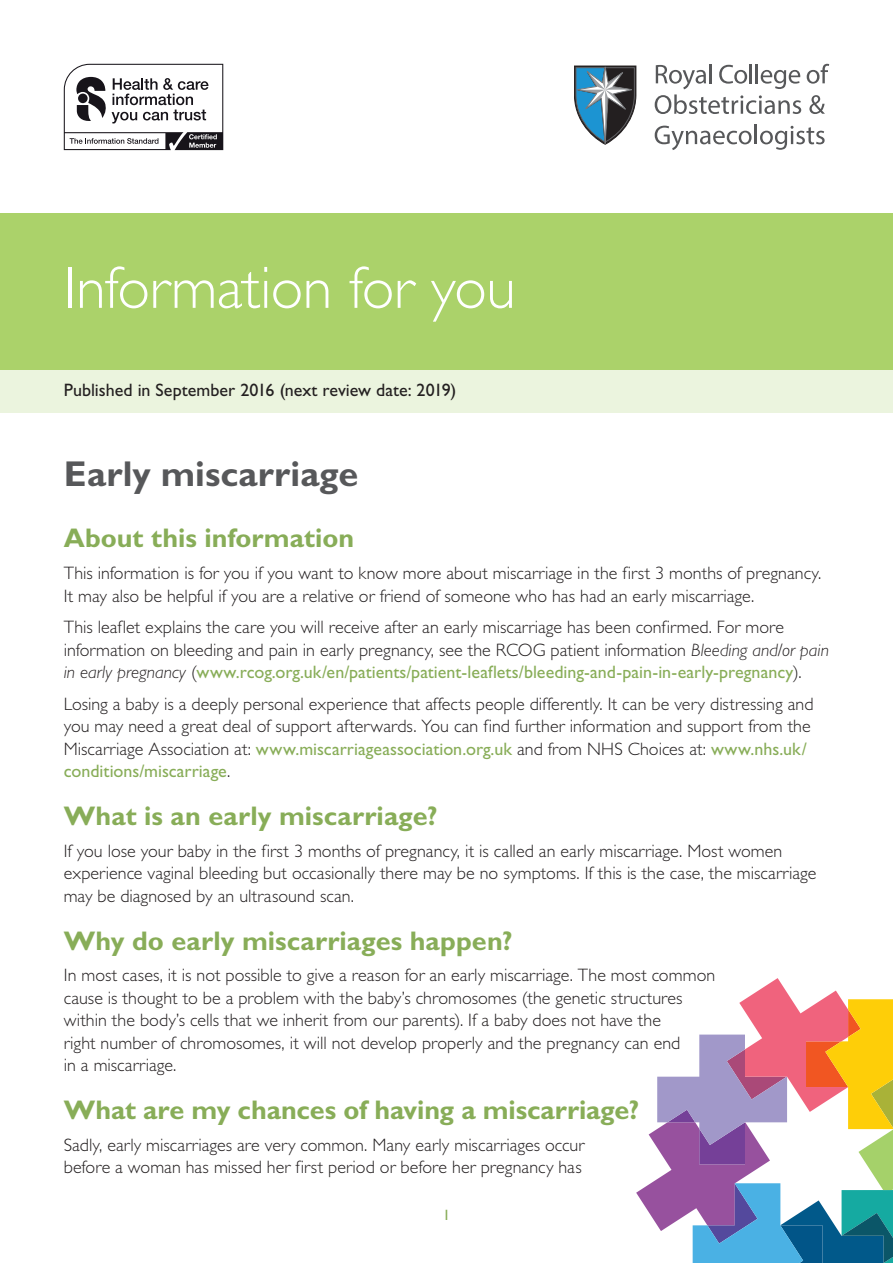
<style>
.page{position:relative;width:893px;height:1263px;background:#fff}
.page>*{position:absolute;margin:0;border:0;box-sizing:border-box;transform-origin:0 0}
.t1{font:300 60px "Gill Sans";letter-spacing:-.01em;color:#fff}
.PI_title{font:700 36px "Gill Sans";color:#57585a}
.PI_A_head{font:700 27px "Gill Sans";color:#88ad58}
.PI_body_text{font:300 18px/22.5px "Gill Sans";color:#231f20}
.PI_review_date{font:18px "Gill Sans";color:#231f20}
.PI_page_number{font:15px "Gill Sans";color:#88ad58}
.s1{font-style:italic}
.s2{font-weight:400;color:#88ad58}
</style>
<div class="page">
<svg style="left:64px;top:64px;width:159px;height:86px"></svg>
<svg style="left:807px;top:64px;width:22px;height:20px"></svg>
<svg style="left:655px;top:64px;width:146px;height:50px"></svg>
<svg style="left:809px;top:95px;width:16px;height:19px"></svg>
<svg style="left:655px;top:125px;width:170px;height:25px"></svg>
<svg style="left:574px;top:65px;width:63px;height:80px"></svg>
<div style="left:0;top:213px;width:893px;height:157px;background:#abd26a"></div>
<div style="left:0;top:370px;width:893px;height:42px;background:#ebf4de"></div>
<svg style="left:636px;top:978px;width:257px;height:285px"></svg>
<h1 class="t1" style="left:64px;top:254px;width:453px">Information for you</h1>
<p class="PI_review_date" style="left:64px;top:379px;width:394px">Published in September 2016 (next review date: 2019)</p>
<p class="PI_title" style="left:64px;top:452px;width:296px">Early miscarriage</p>
<p class="PI_A_head" style="left:64px;top:522px;width:292px">About this information</p>
<p class="PI_body_text" style="left:64px;top:562px;width:759px">This information is for you if you want to know more about miscarriage in the first 3 months of pregnancy.<br>It may also be helpful if you are a relative or friend of someone who has had an early miscarriage.</p>
<p class="PI_body_text" style="left:64px;top:616px;width:767px">This leaflet explains the care you will receive after an early miscarriage has been confirmed. For more information on bleeding and pain in early pregnancy, see the RCOG patient information <span class="s1">Bleeding and/or pain in early pregnancy</span> (<span class="s2">www.rcog.org.uk/en/patients/patient-leaflets/bleeding-and-pain-in-early-pregnancy</span>).</p>
<p class="PI_body_text" style="left:64px;top:692px;width:751px">Losing a baby is a deeply personal experience that affects people differently. It can be very distressing and you may need a great deal of support afterwards. You can find further information and support from the Miscarriage Association at: <span class="s2">www.miscarriageassociation.org.uk</span> and from NHS Choices at: <span class="s2">www.nhs.uk/ conditions/miscarriage</span>.</p>
<p class="PI_A_head" style="left:64px;top:800px;width:375px">What is an early miscarriage?</p>
<p class="PI_body_text" style="left:64px;top:839px;width:754px">If you lose your baby in the first 3 months of pregnancy, it is called an early miscarriage. Most women experience vaginal bleeding but occasionally there may be no symptoms. If this is the case, the miscarriage may be diagnosed by an ultrasound scan.</p>
<p class="PI_A_head" style="left:64px;top:924px;width:450px">Why do early miscarriages happen?</p>
<p class="PI_body_text" style="left:64px;top:964px;width:653px">In most cases, it is not possible to give a reason for an early miscarriage. The most common cause is thought to be a problem with the baby’s chromosomes (the genetic structures within the body’s cells that we inherit from our parents). If a baby does not have the<br>right number of chromosomes, it will not develop properly and the pregnancy can end<br>in a miscarriage.</p>
<p class="PI_A_head" style="left:64px;top:1094px;width:577px">What are my chances of having a miscarriage?</p>
<p class="PI_body_text" style="left:64px;top:1133px;width:522px">Sadly, early miscarriages are very common. Many early miscarriages occur before a woman has missed her first period or before her pregnancy has</p>
<p class="PI_page_number" style="left:443px;top:1207px;width:9px">1</p>
</div>
